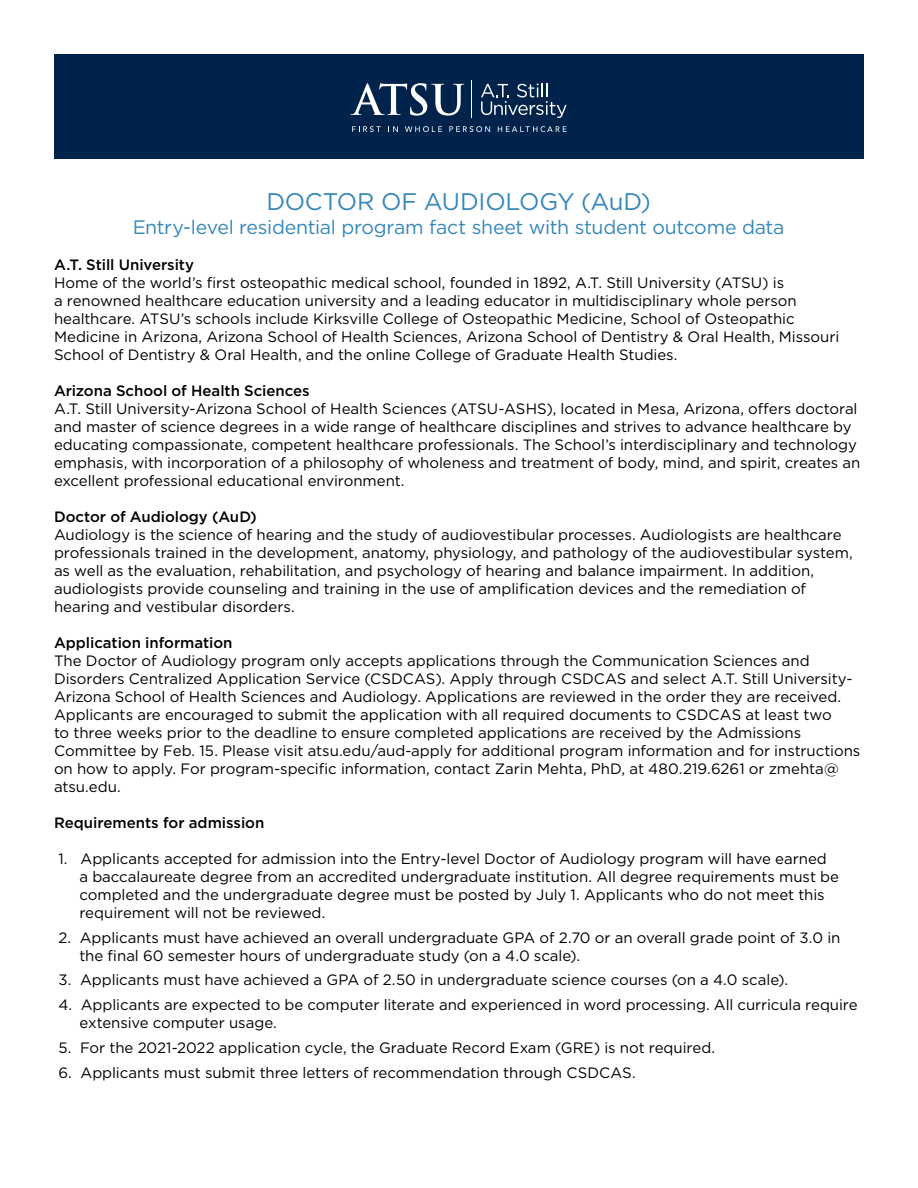
<style>
.page{position:relative;width:918px;height:1188px;background:#fff}
.page>*{position:absolute;margin:0;border:0;box-sizing:border-box;transform-origin:0 0}
.t1{font:24px "Gotham";letter-spacing:-.01em;color:#3687ba}
.t2{font:19.5px "Gotham";letter-spacing:-.015em;color:#3687ba}
.t3{font:15px/18px "Gotham";letter-spacing:-.005em;color:#000}
.t4{font:500 15px "Gotham";letter-spacing:-.005em;color:#000}
</style>
<div class="page">
<div style="left:54px;top:54px;width:809px;height:105px;background:#00234b"></div>
<svg style="left:351px;top:83px;width:113px;height:33px"></svg>
<svg style="left:481px;top:83px;width:86px;height:35px"></svg>
<hr style="left:472px;top:81px;width:1px;height:37px;background:#fff">
<svg style="left:352px;top:126px;width:29px;height:6px"></svg>
<svg style="left:393px;top:126px;width:5px;height:6px"></svg>
<svg style="left:405px;top:126px;width:37px;height:6px"></svg>
<svg style="left:449px;top:126px;width:41px;height:6px"></svg>
<svg style="left:498px;top:126px;width:69px;height:6px"></svg>
<h1 class="t1" style="left:266px;top:187px;width:386px">DOCTOR OF AUDIOLOGY (AuD)</h1>
<h2 class="t2" style="left:133px;top:214px;width:653px">Entry-level residential program fact sheet with student outcome data</h2>
<p class="t4" style="left:54px;top:255px;width:142px">A.T. Still University</p>
<p class="t3" style="left:54px;top:273px;width:787px">Home of the world’s first osteopathic medical school, founded in 1892, A.T. Still University (ATSU) is<br>a renowned healthcare education university and a leading educator in multidisciplinary whole person healthcare. ATSU’s schools include Kirksville College of Osteopathic Medicine, School of Osteopathic Medicine in Arizona, Arizona School of Health Sciences, Arizona School of Dentistry &amp; Oral Health, Missouri School of Dentistry &amp; Oral Health, and the online College of Graduate Health Studies.</p>
<p class="t4" style="left:54px;top:381px;width:257px">Arizona School of Health Sciences</p>
<p class="t3" style="left:54px;top:399px;width:808px">A.T. Still University-Arizona School of Health Sciences (ATSU-ASHS), located in Mesa, Arizona, offers doctoral and master of science degrees in a wide range of healthcare disciplines and strives to advance healthcare by educating compassionate, competent healthcare professionals. The School’s interdisciplinary and technology emphasis, with incorporation of a philosophy of wholeness and treatment of body, mind, and spirit, creates an excellent professional educational environment.</p>
<p class="t4" style="left:54px;top:507px;width:204px">Doctor of Audiology (AuD)</p>
<p class="t3" style="left:54px;top:525px;width:800px">Audiology is the science of hearing and the study of audiovestibular processes. Audiologists are healthcare professionals trained in the development, anatomy, physiology, and pathology of the audiovestibular system, as well as the evaluation, rehabilitation, and psychology of hearing and balance impairment. In addition, audiologists provide counseling and training in the use of amplification devices and the remediation of hearing and vestibular disorders.</p>
<p class="t4" style="left:54px;top:633px;width:180px">Application information</p>
<p class="t3" style="left:54px;top:651px;width:808px">The Doctor of Audiology program only accepts applications through the Communication Sciences and Disorders Centralized Application Service (CSDCAS). Apply through CSDCAS and select A.T. Still University-Arizona School of Health Sciences and Audiology. Applications are reviewed in the order they are received.<br>Applicants are encouraged to submit the application with all required documents to CSDCAS at least two<br>to three weeks prior to the deadline to ensure completed applications are received by the Admissions Committee by Feb. 15. Please visit atsu.edu/aud-apply for additional program information and for instructions on how to apply. For program-specific information, contact Zarin Mehta, PhD, at 480.219.6261 or zmehta@ atsu.edu.</p>
<p class="t4" style="left:54px;top:813px;width:212px">Requirements for admission</p>
<p class="t3" style="left:80px;top:849px;width:761px;text-indent:-21px">1. Applicants accepted for admission into the Entry-level Doctor of Audiology program will have earned a baccalaureate degree from an accredited undergraduate institution. All degree requirements must be completed and the undergraduate degree must be posted by July 1. Applicants who do not meet this requirement will not be reviewed.</p>
<p class="t3" style="left:80px;top:928px;width:762px;text-indent:-21px">2. Applicants must have achieved an overall undergraduate GPA of 2.70 or an overall grade point of 3.0 in the final 60 semester hours of undergraduate study (on a 4.0 scale).</p>
<p class="t3" style="left:58px;top:971px;width:731px">3. Applicants must have achieved a GPA of 2.50 in undergraduate science courses (on a 4.0 scale).</p>
<p class="t3" style="left:80px;top:995px;width:780px;text-indent:-21px">4. Applicants are expected to be computer literate and experienced in word processing. All curricula require extensive computer usage.</p>
<p class="t3" style="left:58px;top:1038px;width:658px">5. For the 2021-2022 application cycle, the Graduate Record Exam (GRE) is not required.</p>
<p class="t3" style="left:58px;top:1063px;width:579px">6. Applicants must submit three letters of recommendation through CSDCAS.</p>
</div>
